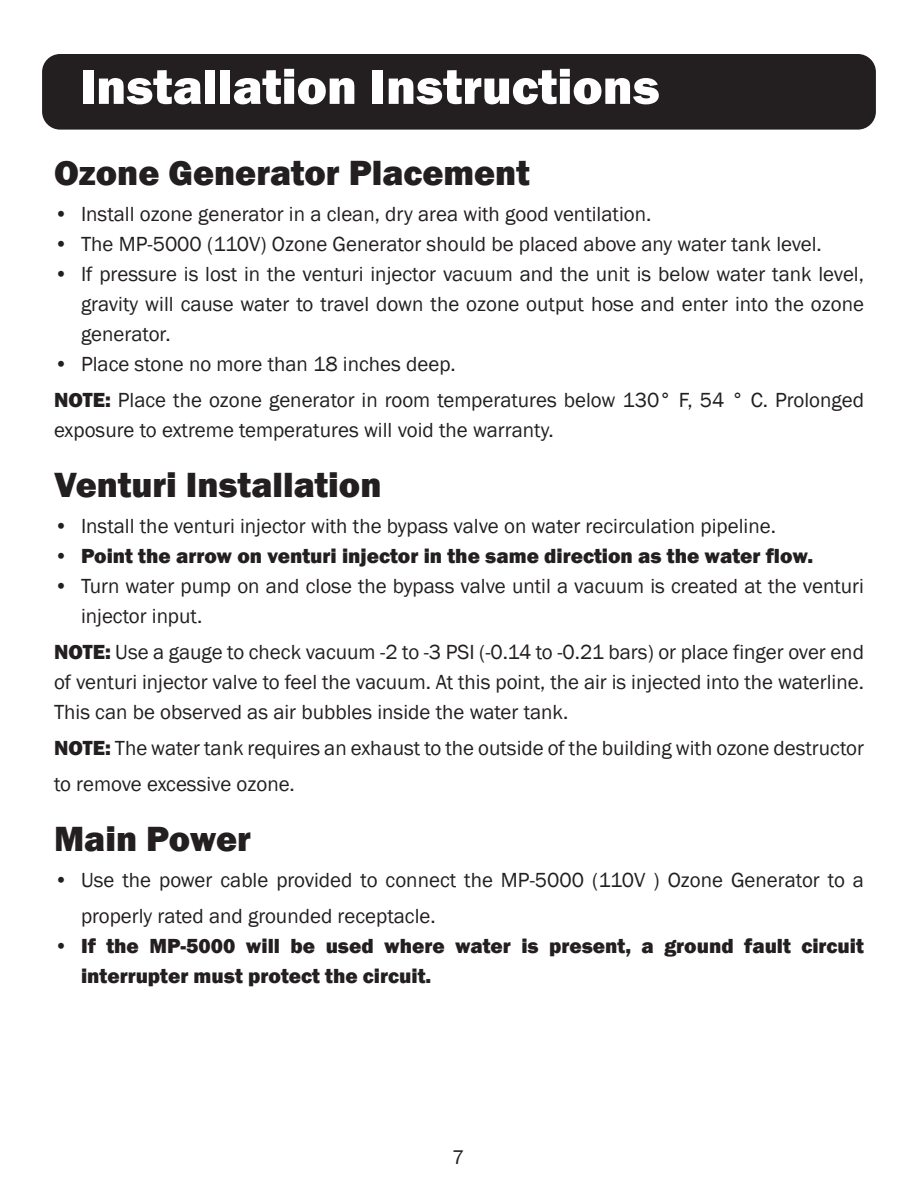
<style>
.page{position:relative;width:918px;height:1188px;background:#fff}
.page>*{position:absolute;margin:0;border:0;box-sizing:border-box;transform-origin:0 0}
.Features{font:800 51px "Franklin Gothic";color:#fff}
.Table_Text_3{font:800 36px "Franklin Gothic";color:#231f20}
.Table_Text_3-2{font:21px/30px "Franklin Gothic";color:#231f20}
.t1{font:800 21px/30px "Franklin Gothic";color:#231f20}
.product{font:20.4px "Franklin Gothic";color:#231f20}
.s1{font-weight:800}
</style>
<div class="page">
<div style="left:42px;top:54px;width:834px;height:76px;background:#231f20;border-radius:18px"></div>
<p class="Features" style="left:80px;top:54px;width:581px">Installation Instructions</p>
<p class="Table_Text_3" style="left:54px;top:150px;width:477px">Ozone Generator Placement</p>
<p class="Table_Text_3-2" style="left:54px;top:200px;width:599px">• Install ozone generator in a clean, dry area with good ventilation.</p>
<p class="Table_Text_3-2" style="left:54px;top:230px;width:769px">• The MP-5000 (110V) Ozone Generator should be placed above any water tank level.</p>
<p class="Table_Text_3-2" style="left:81px;top:260px;width:785px;text-align:justify;text-indent:-27px">• If pressure is lost in the venturi injector vacuum and the unit is below water tank level, gravity will cause water to travel down the ozone output hose and enter into the ozone generator.</p>
<p class="Table_Text_3-2" style="left:54px;top:350px;width:403px">• Place stone no more than 18 inches deep.</p>
<p class="Table_Text_3-2" style="left:54px;top:386px;width:812px"><span class="s1">NOTE:</span> Place the ozone generator in room temperatures below 130° F, 54 ° C. Prolonged exposure to extreme temperatures will void the warranty.</p>
<p class="Table_Text_3" style="left:54px;top:462px;width:329px">Venturi Installation</p>
<p class="Table_Text_3-2" style="left:54px;top:512px;width:724px">• Install the venturi injector with the bypass valve on water recirculation pipeline.</p>
<p class="t1" style="left:54px;top:541px;width:761px">• Point the arrow on venturi injector in the same direction as the water flow.</p>
<p class="Table_Text_3-2" style="left:81px;top:572px;width:785px;text-indent:-27px">• Turn water pump on and close the bypass valve until a vacuum is created at the venturi injector input.</p>
<p class="Table_Text_3-2" style="left:54px;top:638px;width:812px;text-align:justify"><span class="s1">NOTE:</span> Use a gauge to check vacuum -2 to -3 PSI (-0.14 to -0.21 bars) or place finger over end of venturi injector valve to feel the vacuum. At this point, the air is injected into the waterline.<br>This can be observed as air bubbles inside the water tank.</p>
<p class="Table_Text_3-2" style="left:54px;top:731px;width:812px;line-height:36px"><span class="s1">NOTE:</span> The water tank requires an exhaust to the outside of the building with ozone destructor to remove excessive ozone.</p>
<p class="Table_Text_3" style="left:54px;top:816px;width:198px">Main Power</p>
<p class="Table_Text_3-2" style="left:81px;top:863px;width:785px;line-height:36px;text-indent:-27px">• Use the power cable provided to connect the MP-5000 (110V ) Ozone Generator to a properly rated and grounded receptacle.</p>
<p class="t1" style="left:81px;top:931px;width:784px;text-indent:-27px">• If the MP-5000 will be used where water is present, a ground fault circuit interrupter must protect the circuit.</p>
<p class="product" style="left:452px;top:1144px;width:14px">7</p>
</div>
